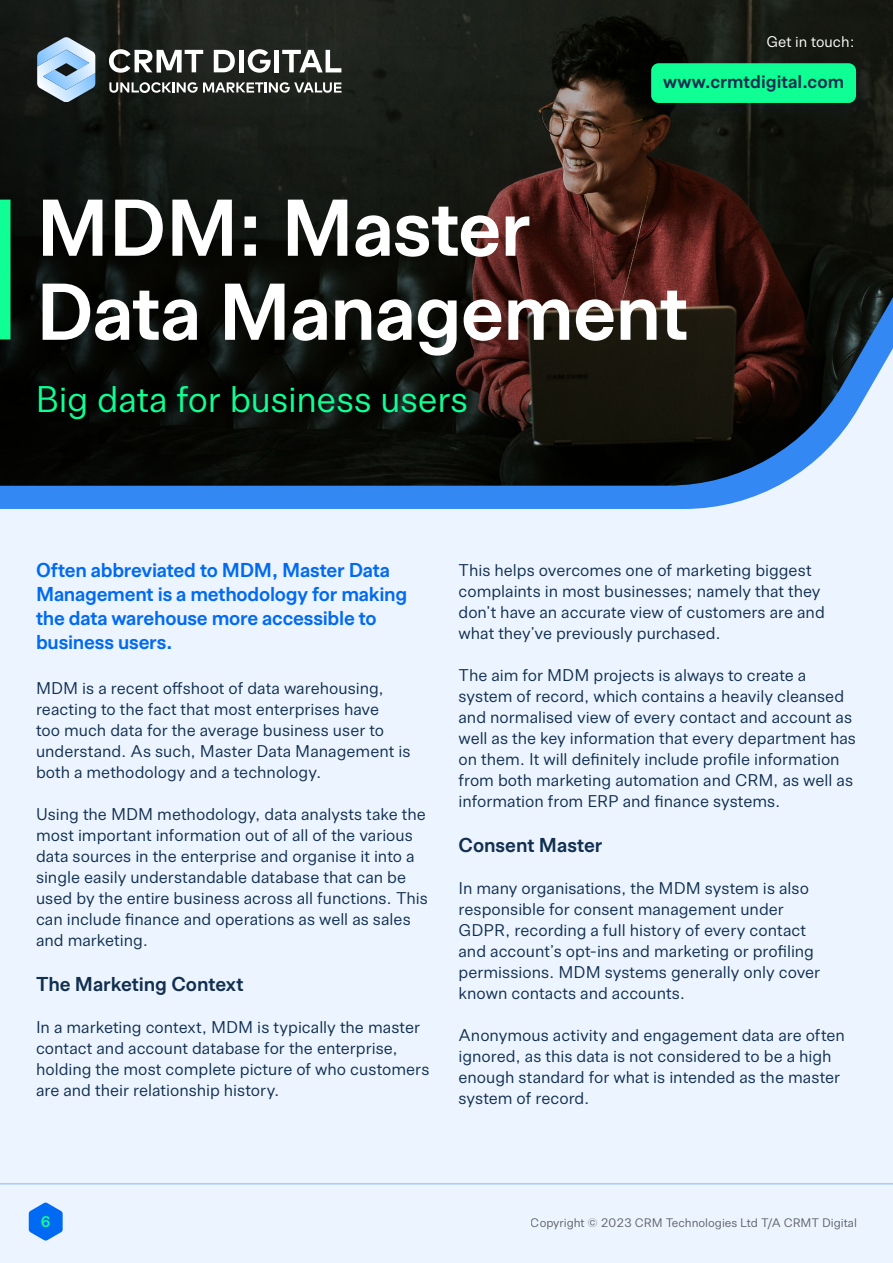
<style>
.page{position:relative;width:893px;height:1263px;background:#ecf4ff}
.page>*{position:absolute;margin:0;border:0;box-sizing:border-box;transform-origin:0 0}
.t1{font:700 78px/84px "Allrounder Grotesk";letter-spacing:-.01em;color:#fff}
.t2{font:36px "Allrounder Grotesk";letter-spacing:-.005em;color:#0fff95}
.t3{font:700 19.5px/24px "Allrounder Grotesk";letter-spacing:-.01em;color:#016af2}
.t4{font:700 19.5px "Allrounder Grotesk";color:#112f4f}
.t5{font:700 18px "Allrounder Grotesk";color:#112f4f}
.t6{font:16.5px/21px "Allrounder Grotesk";color:#112f4f}
.t7{font:15px "Allrounder Grotesk";color:#fff}
.t8{font:700 15px "Allrounder Grotesk";color:#0fff95}
.t9{font:12px "Allrounder Grotesk";color:#000}
</style>
<div class="page">
<div style="left:0;top:486px;width:777px;height:23px;background:#3488f4"></div>
<svg style="left:0;top:0;width:893px;height:486px;background:#1d1a17"></svg>
<div style="left:0;top:200px;width:10px;height:139px;background:#0fff95"></div>
<svg style="left:37px;top:37px;width:58px;height:65px"></svg>
<svg style="left:109px;top:49px;width:94px;height:24px;background:#7f817e"></svg>
<svg style="left:214px;top:50px;width:21px;height:22px"></svg>
<hr style="left:239px;top:50px;width:4px;height:22px;background:#fff">
<svg style="left:248px;top:49px;width:23px;height:24px"></svg>
<hr style="left:275px;top:50px;width:4px;height:22px;background:#fff">
<svg style="left:282px;top:50px;width:60px;height:22px"></svg>
<svg style="left:109px;top:82px;width:233px;height:11px;background:#7a7c79"></svg>
<div style="left:641px;top:53px;width:236px;height:70px;background:#112f4f;opacity:.2"></div>
<div style="left:651px;top:63px;width:205px;height:40px;background:#0fff95;border-radius:8px"></div>
<hr style="left:0;top:1183px;width:893px;height:1px;background:#016af2">
<svg style="left:29px;top:1202px;width:34px;height:39px"></svg>
<p class="t7" style="left:766px;top:30px;width:90px">Get in touch:</p>
<p class="t5" style="left:663px;top:68px;width:182px">www.crmtdigital.com</p>
<h1 class="t1" style="left:36px;top:181px;width:654px">MDM: Master<br>Data Management</h1>
<h2 class="t2" style="left:35px;top:372px;width:434px">Big data for business users</h2>
<p class="t3" style="left:36px;top:557px;width:373px">Often abbreviated to MDM, Master Data<br>Management is a methodology for making the data warehouse more accessible to business users.</p>
<p class="t6" style="left:36px;top:677px;width:376px">MDM is a recent offshoot of data warehousing, reacting to the fact that most enterprises have<br>too much data for the average business user to understand. As such, Master Data Management is both a methodology and a technology.</p>
<p class="t6" style="left:36px;top:803px;width:393px">Using the MDM methodology, data analysts take the most important information out of all of the various data sources in the enterprise and organise it into a single easily understandable database that can be used by the entire business across all functions. This can include finance and operations as well as sales and marketing.</p>
<p class="t4" style="left:36px;top:969px;width:209px">The Marketing Context</p>
<p class="t6" style="left:36px;top:1016px;width:395px">In a marketing context, MDM is typically the master contact and account database for the enterprise, holding the most complete picture of who customers are and their relationship history.</p>
<p class="t6" style="left:458px;top:558px;width:368px">This helps overcomes one of marketing biggest complaints in most businesses; namely that they don’t have an accurate view of customers are and what they’ve previously purchased.</p>
<p class="t6" style="left:458px;top:663px;width:399px">The aim for MDM projects is always to create a system of record, which contains a heavily cleansed and normalised view of every contact and account as well as the key information that every department has on them. It will definitely include profile information from both marketing automation and CRM, as well as information from ERP and finance systems.</p>
<p class="t4" style="left:458px;top:829px;width:145px">Consent Master</p>
<p class="t6" style="left:458px;top:876px;width:363px">In many organisations, the MDM system is also responsible for consent management under GDPR, recording a full history of every contact and account’s opt-ins and marketing or profiling permissions. MDM systems generally only cover known contacts and accounts.</p>
<p class="t6" style="left:458px;top:1023px;width:388px">Anonymous activity and engagement data are often ignored, as this data is not considered to be a high enough standard for what is intended as the master system of record.</p>
<p class="t8" style="left:41px;top:1210px;width:11px">6</p>
<p class="t9" style="left:531px;top:1214px;width:328px">Copyright © 2023 CRM Technologies Ltd T/A CRMT Digital</p>
</div>
